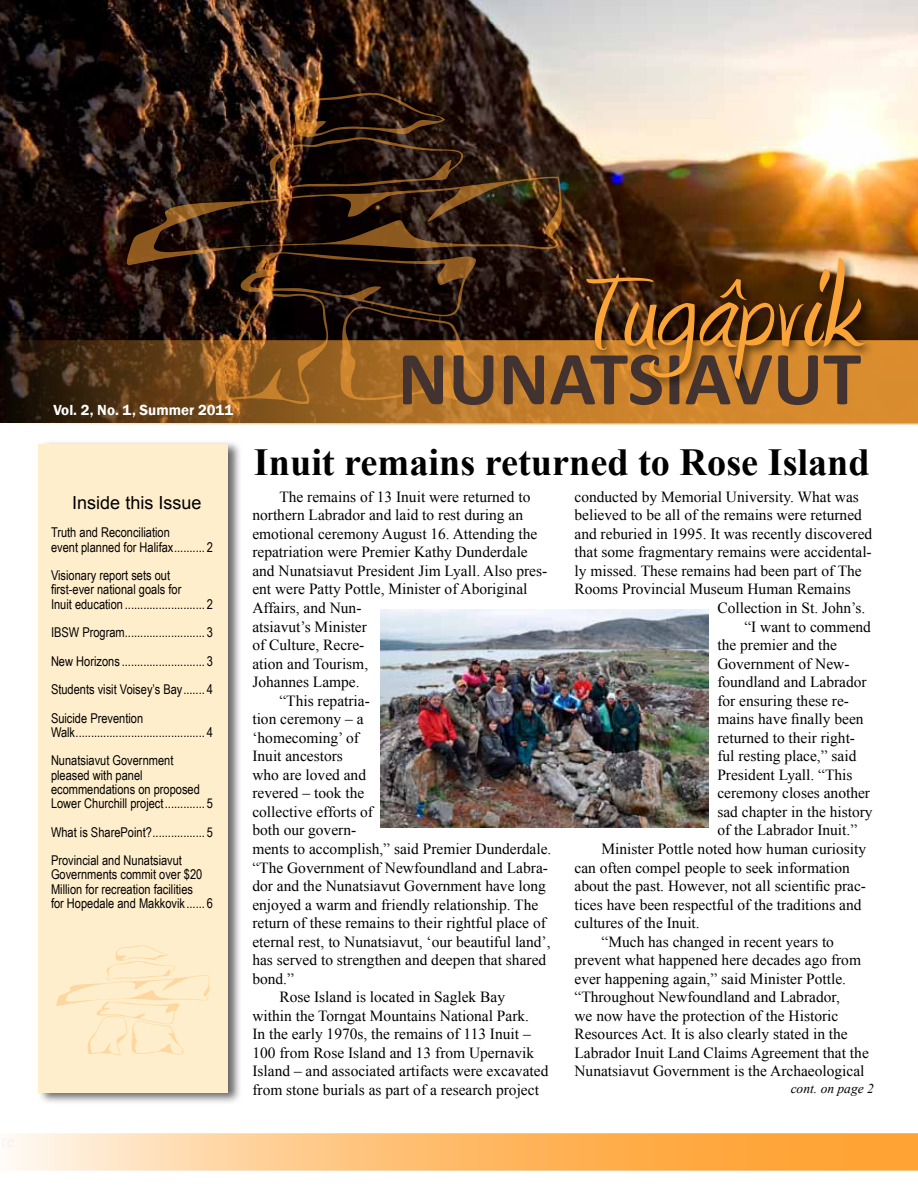
<style>
.page{position:relative;width:918px;height:1188px;background:#fff}
.page>*{position:absolute;margin:0;border:0;box-sizing:border-box;transform-origin:0 0}
.t1{font:700 76.95px "Calibri";color:#423331}
.t2{font:700 38.25px "Times New Roman";color:#000}
.t3{font:18px "Arial";color:#000}
.t4{font:15.45px "Times New Roman";color:#000}
.t5{font:600 15px "Franklin Gothic";color:#fff}
.t6{font:13.5px/14.2px "Arial Narrow";color:#000}
.t7{font:italic 13.5px "Times New Roman";color:#000}
</style>
<div class="page">
<div style="left:37px;top:440px;width:205px;height:665px;background:#000;opacity:.6"></div>
<div style="left:38px;top:445px;width:189px;height:648px;background:#fec"></div>
<svg style="left:56px;top:945px;width:153px;height:110px"></svg>
<img style="left:0;top:0;width:918px;height:340px">
<svg style="left:127px;top:93px;width:435px;height:247px;background:#301d12"></svg>
<svg style="left:0;top:340px;width:918px;height:84px;background:#9b6424"></svg>
<svg style="left:9px;top:1133px;width:909px;height:38px;background:#fec177"></svg>
<div style="left:582px;top:254px;width:294px;height:136px;background:#000;opacity:.64"></div>
<svg style="left:586px;top:258px;width:280px;height:121px;background:#89551d"></svg>
<img style="left:380px;top:610px;width:328px;height:218px">
<p class="t5" style="left:53px;top:400px;width:181px">Vol. 2, No. 1, Summer 2011</p>
<p class="t3" style="left:72px;top:491px;width:131px">Inside this Issue</p>
<p class="t6" style="left:51px;top:525px;width:163px">Truth and Reconciliation<br>event planned for Halifax.......... 2</p>
<p class="t6" style="left:51px;top:568px;width:163px">Visionary report sets out first-ever national goals for<br>Inuit education .......................... 2</p>
<p class="t6" style="left:51px;top:618px;width:163px;line-height:28.5px;text-align:justify">IBSW Program.......................... 3<br>New Horizons ........................... 3<br>Students visit Voisey’s Bay....... 4<br>Suicide Prevention</p>
<p class="t6" style="left:51px;top:717px;width:163px;line-height:28.5px">Walk.......................................... 4<br>Nunatsiavut Government</p>
<p class="t6" style="left:51px;top:767px;width:163px">pleased with panel ecommendations on proposed<br>Lower Churchill project............. 5</p>
<p class="t6" style="left:51px;top:817px;width:163px;line-height:28.5px">What is SharePoint?................. 5<br>Provincial and Nunatsiavut</p>
<p class="t6" style="left:51px;top:867px;width:163px">Governments commit over $20<br>Million for recreation facilities<br>for Hopedale and Makkovik...... 6</p>
<h1 class="t1" style="left:398px;top:329px;width:465px">NUNATSIAVUT</h1>
<h2 class="t2" style="left:254px;top:436px;width:617px">Inuit remains returned to Rose Island</h2>
<p class="t4" style="left:279px;top:486px;width:253px">The remains of 13 Inuit were returned to</p>
<p class="t4" style="left:252px;top:505px;width:272px">northern Labrador and laid to rest during an</p>
<p class="t4" style="left:252px;top:523px;width:286px">emotional ceremony August 16. Attending the</p>
<p class="t4" style="left:252px;top:542px;width:277px">repatriation were Premier Kathy Dunderdale</p>
<p class="t4" style="left:252px;top:560px;width:296px">and Nunatsiavut President Jim Lyall. Also pres-</p>
<p class="t4" style="left:252px;top:579px;width:277px">ent were Patty Pottle, Minister of Aboriginal</p>
<p class="t4" style="left:252px;top:597px;width:111px">Affairs, and Nun-</p>
<p class="t4" style="left:252px;top:616px;width:116px">atsiavut’s Minister</p>
<p class="t4" style="left:252px;top:635px;width:113px">of Culture, Recre-</p>
<p class="t4" style="left:252px;top:653px;width:117px">ation and Tourism,</p>
<p class="t4" style="left:252px;top:672px;width:109px">Johannes Lampe.</p>
<p class="t4" style="left:279px;top:690px;width:92px">“This repatria-</p>
<p class="t4" style="left:252px;top:709px;width:113px">tion ceremony – a</p>
<p class="t4" style="left:252px;top:727px;width:108px">‘homecoming’ of</p>
<p class="t4" style="left:252px;top:746px;width:92px">Inuit ancestors</p>
<p class="t4" style="left:252px;top:764px;width:115px">who are loved and</p>
<p class="t4" style="left:252px;top:783px;width:113px">revered – took the</p>
<p class="t4" style="left:252px;top:801px;width:122px">collective efforts of</p>
<p class="t4" style="left:252px;top:820px;width:105px">both our govern-</p>
<p class="t4" style="left:252px;top:838px;width:301px">ments to accomplish,” said Premier Dunderdale.</p>
<p class="t4" style="left:252px;top:857px;width:297px">“The Government of Newfoundland and Labra-</p>
<p class="t4" style="left:252px;top:876px;width:295px">dor and the Nunatsiavut Government have long</p>
<p class="t4" style="left:252px;top:894px;width:287px">enjoyed a warm and friendly relationship. The</p>
<p class="t4" style="left:252px;top:913px;width:295px">return of these remains to their rightful place of</p>
<p class="t4" style="left:252px;top:931px;width:300px">eternal rest, to Nunatsiavut, ‘our beautiful land’,</p>
<p class="t4" style="left:252px;top:950px;width:295px">has served to strengthen and deepen that shared</p>
<p class="t4" style="left:252px;top:968px;width:43px">bond.”</p>
<p class="t4" style="left:279px;top:987px;width:227px">Rose Island is located in Saglek Bay</p>
<p class="t4" style="left:252px;top:1005px;width:278px">within the Torngat Mountains National Park.</p>
<p class="t4" style="left:252px;top:1024px;width:280px">In the early 1970s, the remains of 113 Inuit –</p>
<p class="t4" style="left:252px;top:1042px;width:283px">100 from Rose Island and 13 from Upernavik</p>
<p class="t4" style="left:252px;top:1061px;width:298px">Island – and associated artifacts were excavated</p>
<p class="t4" style="left:252px;top:1079px;width:288px">from stone burials as part of a research project</p>
<p class="t4" style="left:574px;top:486px;width:286px">conducted by Memorial University. What was</p>
<p class="t4" style="left:574px;top:505px;width:289px">believed to be all of the remains were returned</p>
<p class="t4" style="left:574px;top:523px;width:299px">and reburied in 1995. It was recently discovered</p>
<p class="t4" style="left:574px;top:542px;width:299px">that some fragmentary remains were accidental-</p>
<p class="t4" style="left:574px;top:560px;width:289px">ly missed. These remains had been part of The</p>
<p class="t4" style="left:574px;top:579px;width:278px">Rooms Provincial Museum Human Remains</p>
<p class="t4" style="left:717px;top:597px;width:150px">Collection in St. John’s.</p>
<p class="t4" style="left:744px;top:616px;width:128px">“I want to commend</p>
<p class="t4" style="left:717px;top:635px;width:121px">the premier and the</p>
<p class="t4" style="left:717px;top:653px;width:134px">Government of New-</p>
<p class="t4" style="left:717px;top:672px;width:151px">foundland and Labrador</p>
<p class="t4" style="left:717px;top:690px;width:133px">for ensuring these re-</p>
<p class="t4" style="left:717px;top:709px;width:148px">mains have finally been</p>
<p class="t4" style="left:717px;top:727px;width:139px">returned to their right-</p>
<p class="t4" style="left:717px;top:746px;width:141px">ful resting place,” said</p>
<p class="t4" style="left:717px;top:764px;width:137px">President Lyall. “This</p>
<p class="t4" style="left:717px;top:783px;width:154px">ceremony closes another</p>
<p class="t4" style="left:717px;top:801px;width:157px">sad chapter in the history</p>
<p class="t4" style="left:717px;top:820px;width:141px">of the Labrador Inuit.”</p>
<p class="t4" style="left:601px;top:838px;width:266px">Minister Pottle noted how human curiosity</p>
<p class="t4" style="left:574px;top:857px;width:277px">can often compel people to seek information</p>
<p class="t4" style="left:574px;top:876px;width:293px">about the past. However, not all scientific prac-</p>
<p class="t4" style="left:574px;top:894px;width:289px">tices have been respectful of the traditions and</p>
<p class="t4" style="left:574px;top:913px;width:127px">cultures of the Inuit.</p>
<p class="t4" style="left:601px;top:931px;width:234px">“Much has changed in recent years to</p>
<p class="t4" style="left:574px;top:950px;width:288px">prevent what happened here decades ago from</p>
<p class="t4" style="left:574px;top:968px;width:273px">ever happening again,” said Minister Pottle.</p>
<p class="t4" style="left:574px;top:987px;width:267px">“Throughout Newfoundland and Labrador,</p>
<p class="t4" style="left:574px;top:1005px;width:265px">we now have the protection of the Historic</p>
<p class="t4" style="left:574px;top:1024px;width:275px">Resources Act. It is also clearly stated in the</p>
<p class="t4" style="left:574px;top:1042px;width:296px">Labrador Inuit Land Claims Agreement that the</p>
<p class="t4" style="left:574px;top:1061px;width:292px">Nunatsiavut Government is the Archaeological</p>
<p class="t7" style="left:791px;top:1079px;width:85px">cont. on page 2</p>
</div>
